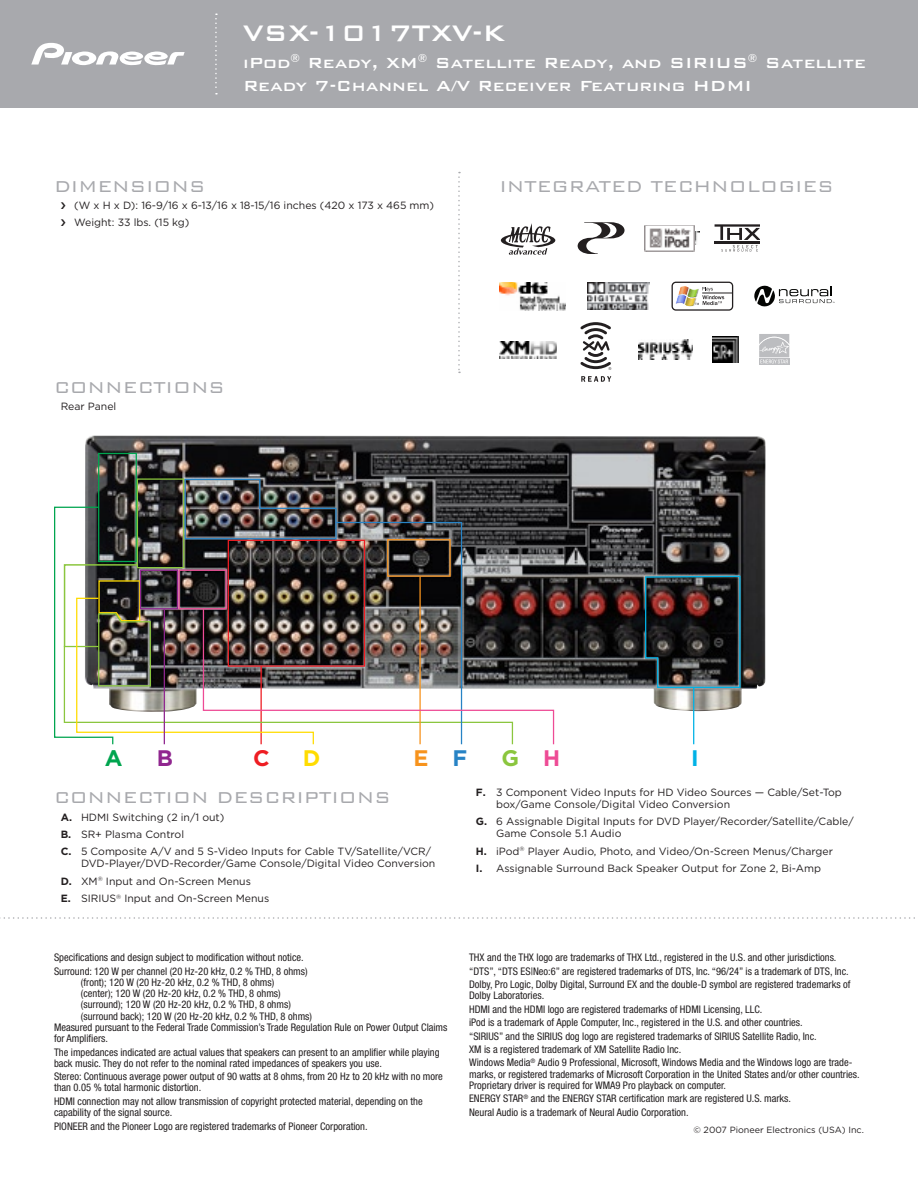
<style>
.page{position:relative;width:918px;height:1188px;background:#fff}
.page>*{position:absolute;margin:0;border:0;box-sizing:border-box;transform-origin:0 0}
.t1{font:500 30px "Bank Gothic BT";color:#fff}
._11_裏面注記{font:700 22.5px "Gotham";color:#00a54f}
._11_裏面注記-2{font:700 22.5px "Gotham";color:#90268f}
._11_裏面注記-3{font:700 22.5px "Gotham";color:#ee1d23}
._11_裏面注記-4{font:700 22.5px "Gotham";color:#ffdc01}
._11_裏面注記-5{font:700 22.5px "Gotham";color:#f7931d}
._11_裏面注記-6{font:700 22.5px "Gotham";color:#2783c5}
._11_裏面注記-7{font:700 22.5px "Gotham";color:#8bc63e}
._11_裏面注記-8{font:700 22.5px "Gotham";color:#ee4b95}
._11_裏面注記-9{font:700 22.5px "Gotham";color:#00b2e6}
.Pioneer_Subhead{font:300 21px "Bank Gothic BT";color:#a8a9ad}
.t2{font:500 19.5px/22.5px "Bank Gothic BT";color:#fff}
.Legal{font:condensed 10.5px/11.2px "Helvetica Neue";color:#231f20}
.Main_Text_Lettered_L{font:10.5px/12px "Gotham";color:#231f20}
.Main_Text{font:10.5px "Gotham";color:#231f20}
.t3{font:700 10.5px/17.4px "Gotham";color:#231f20}
.Main_Text-2{font:9px "Gotham";color:#231f20}
</style>
<div class="page">
<svg style="left:0;top:917px;width:915px;height:2px"></svg>
<svg style="left:458px;top:172px;width:2px;height:201px"></svg>
<svg style="left:501px;top:223px;width:54px;height:32px"></svg>
<img style="left:694px;top:231px;width:6px;height:13px">
<img style="left:645px;top:225px;width:49px;height:26px">
<svg style="left:715px;top:224px;width:44px;height:28px"></svg>
<img style="left:500px;top:282px;width:66px;height:28px">
<img style="left:587px;top:282px;width:63px;height:28px">
<svg style="left:670px;top:280px;width:65px;height:33px"></svg>
<div style="left:672px;top:282px;width:61px;height:28px;background:#fff;border-radius:4px"></div>
<div style="left:672px;top:282px;width:61px;height:29px;border:1px solid #231f20;border-radius:4px"></div>
<hr style="left:702px;top:293px;width:31px;height:1px;background:#231f20">
<svg style="left:676px;top:286px;width:48px;height:21px"></svg>
<img style="left:713px;top:337px;width:26px;height:26px">
<svg style="left:754px;top:286px;width:81px;height:20px"></svg>
<svg style="left:580px;top:322px;width:31px;height:48px"></svg>
<svg style="left:581px;top:376px;width:30px;height:6px"></svg>
<svg style="left:578px;top:222px;width:47px;height:32px"></svg>
<svg style="left:759px;top:363px;width:30px;height:2px"></svg>
<svg style="left:759px;top:334px;width:30px;height:29px"></svg>
<img style="left:638px;top:340px;width:55px;height:20px">
<img style="left:500px;top:341px;width:57px;height:17px">
<img style="left:85px;top:435px;width:681px;height:277px">
<div style="left:98px;top:453px;width:39px;height:109px;border:1px solid #00a54f"></div>
<img style="left:54px;top:478px;width:409px;height:267px">
<svg style="left:202px;top:608px;width:353px;height:137px"></svg>
<img style="left:644px;top:575px;width:97px;height:114px">
<hr style="left:693px;top:687px;width:1px;height:57px;background:#00b2e6">
<div style="left:0;top:0;width:918px;height:108px;background:#a8a9ad"></div>
<svg style="left:215px;top:14px;width:2px;height:80px"></svg>
<svg style="left:31px;top:43px;width:154px;height:22px"></svg>
<p class="t1" style="left:243px;top:17px;width:265px">VSX-1017TXV-K</p>
<p class="t2" style="left:243px;top:52px;width:625px">iPod<sup>®</sup> Ready, XM<sup>®</sup> Satellite Ready, and SIRIUS<sup>®</sup> Satellite<br>Ready 7-Channel A/V Receiver Featuring HDMI</p>
<p class="Pioneer_Subhead" style="left:54px;top:175px;width:16px">DIMENSIONS</p>
<p class="Main_Text" style="left:74px;top:199px;width:361px">(W x H x D): 16-9/16 x 6-13/16 x 18-15/16 inches (420 x 173 x 465 mm)</p>
<p class="Main_Text" style="left:74px;top:217px;width:117px">Weight: 33 lbs. (15 kg)</p>
<p class="Pioneer_Subhead" style="left:54px;top:376px;width:173px">Connections</p>
<p class="Main_Text" style="left:61px;top:401px;width:57px">Rear Panel</p>
<p class="Pioneer_Subhead" style="left:500px;top:175px;width:15px">INTEGRATED</p>
<p class="Pioneer_Subhead" style="left:651px;top:175px;width:17px">TECHNOLOGIES</p>
<p class="_11_裏面注記" style="left:105px;top:745px;width:19px">A</p>
<p class="_11_裏面注記-2" style="left:157px;top:745px;width:18px">B</p>
<p class="_11_裏面注記-3" style="left:253px;top:745px;width:18px">C</p>
<p class="_11_裏面注記-4" style="left:303px;top:745px;width:19px">D</p>
<p class="_11_裏面注記-5" style="left:413px;top:745px;width:17px">E</p>
<p class="_11_裏面注記-6" style="left:452px;top:745px;width:16px">F</p>
<p class="_11_裏面注記-7" style="left:501px;top:745px;width:19px">G</p>
<p class="_11_裏面注記-8" style="left:543px;top:745px;width:19px">H</p>
<p class="_11_裏面注記-9" style="left:691px;top:745px;width:9px">I</p>
<p class="Pioneer_Subhead" style="left:54px;top:787px;width:16px">CONNECTION</p>
<p class="Pioneer_Subhead" style="left:216px;top:787px;width:15px">DESCRI</p>
<p class="Pioneer_Subhead" style="left:304px;top:787px;width:31px">PTIONS</p>
<p class="Main_Text_Lettered_L" style="left:81px;top:811px;width:145px">HDMI Switching (2 in/1 out)</p>
<p class="Main_Text_Lettered_L" style="left:81px;top:828px;width:105px">SR+ Plasma Control</p>
<p class="Main_Text_Lettered_L" style="left:81px;top:846px;width:356px">5 Composite A/V and 5 S-Video Inputs for Cable TV/Satellite/VCR/<br>DVD-Player/DVD-Recorder/Game Console/Digital Video Conversion</p>
<p class="Main_Text_Lettered_L" style="left:81px;top:875px;width:171px">XM<sup>®</sup> Input and On-Screen Menus</p>
<p class="Main_Text_Lettered_L" style="left:81px;top:892px;width:190px">SIRIUS<sup>®</sup> Input and On-Screen Menus</p>
<p class="Main_Text_Lettered_L" style="left:496px;top:786px;width:347px">3 Component Video Inputs for HD Video Sources — Cable/Set-Top box/Game Console/Digital Video Conversion</p>
<p class="Main_Text_Lettered_L" style="left:496px;top:816px;width:359px">6 Assignable Digital Inputs for DVD Player/Recorder/Satellite/Cable/<br>Game Console 5.1 Audio</p>
<p class="Main_Text_Lettered_L" style="left:496px;top:845px;width:338px">iPod<sup>®</sup> Player Audio, Photo, and Video/On-Screen Menus/Charger</p>
<p class="Main_Text_Lettered_L" style="left:496px;top:862px;width:326px">Assignable Surround Back Speaker Output for Zone 2, Bi-Amp</p>
<p class="t3" style="left:476px;top:783px;width:11px">F.</p>
<p class="t3" style="left:476px;top:813px;width:13px">G.</p>
<p class="t3" style="left:476px;top:842px;width:12px">H.<br>I.</p>
<p class="t3" style="left:61px;top:808px;width:13px;text-align:justify">A.<br>B.<br>C.</p>
<p class="t3" style="left:61px;top:872px;width:13px">D.<br>E.</p>
<p class="Legal" style="left:54px;top:952px;width:251px">Specifications and design subject to modification without notice.</p>
<p class="Legal" style="left:54px;top:965px;width:255px">Surround: 120 W per channel (20 Hz-20 kHz, 0.2 % THD, 8 ohms)</p>
<p class="Legal" style="left:81px;top:977px;width:195px">(front); 120 W (20 Hz-20 kHz, 0.2 % THD, 8 ohms)</p>
<p class="Legal" style="left:81px;top:988px;width:201px">(center); 120 W (20 Hz-20 kHz, 0.2 % THD, 8 ohms)</p>
<p class="Legal" style="left:81px;top:999px;width:211px">(surround); 120 W (20 Hz-20 kHz, 0.2 % THD, 8 ohms)</p>
<p class="Legal" style="left:81px;top:1010px;width:233px">(surround back); 120 W (20 Hz-20 kHz, 0.2 % THD, 8 ohms)</p>
<p class="Legal" style="left:54px;top:1022px;width:395px">Measured pursuant to the Federal Trade Commission’s Trade Regulation Rule on Power Output Claims</p>
<p class="Legal" style="left:54px;top:1033px;width:56px">for Amplifiers.</p>
<p class="Legal" style="left:54px;top:1046px;width:387px">The impedances indicated are actual values that speakers can present to an amplifier while playing back music. They do not refer to the nominal rated impedances of speakers you use.</p>
<p class="Legal" style="left:54px;top:1071px;width:390px">Stereo: Continuous average power output of 90 watts at 8 ohms, from 20 Hz to 20 kHz with no more than 0.05 % total harmonic distortion.</p>
<p class="Legal" style="left:54px;top:1095px;width:370px">HDMI connection may not allow transmission of copyright protected material, depending on the capability of the signal source.</p>
<p class="Legal" style="left:54px;top:1120px;width:315px">PIONEER and the Pioneer Logo are registered trademarks of Pioneer Corporation.</p>
<p class="Legal" style="left:469px;top:952px;width:369px">THX and the THX logo are trademarks of THX Ltd., registered in the U.S. and other jurisdictions.</p>
<p class="Legal" style="left:469px;top:965px;width:381px">“DTS”, “DTS ES|Neo:6” are registered trademarks of DTS, Inc. “96/24” is a trademark of DTS, Inc.</p>
<p class="Legal" style="left:469px;top:979px;width:383px">Dolby, Pro Logic, Dolby Digital, Surround EX and the double-D symbol are registered trademarks of<br>Dolby Laboratories.</p>
<p class="Legal" style="left:469px;top:1003px;width:295px">HDMI and the HDMI logo are registered trademarks of HDMI Licensing, LLC.</p>
<p class="Legal" style="left:469px;top:1017px;width:335px">iPod is a trademark of Apple Computer, Inc., registered in the U.S. and other countries.</p>
<p class="Legal" style="left:469px;top:1030px;width:349px">“SIRIUS” and the SIRIUS dog logo are registered trademarks of SIRIUS Satellite Radio, Inc.</p>
<p class="Legal" style="left:469px;top:1044px;width:214px">XM is a registered trademark of XM Satellite Radio Inc.</p>
<p class="Legal" style="left:469px;top:1057px;width:392px">Windows Media<sup>®</sup> Audio 9 Professional, Microsoft, Windows Media and the Windows logo are trade&shy;marks, or registered trademarks of Microsoft Corporation in the United States and/or other countries.<br>Proprietary driver is required for WMA9 Pro playback on computer.</p>
<p class="Legal" style="left:469px;top:1093px;width:323px">ENERGY STAR<sup>®</sup> and the ENERGY STAR certification mark are registered U.S. marks.</p>
<p class="Legal" style="left:469px;top:1106px;width:221px">Neural Audio is a trademark of Neural Audio Corporation.</p>
<p class="Main_Text-2" style="left:693px;top:1124px;width:172px">© 2007 Pioneer Electronics (USA) Inc.</p>
</div>
